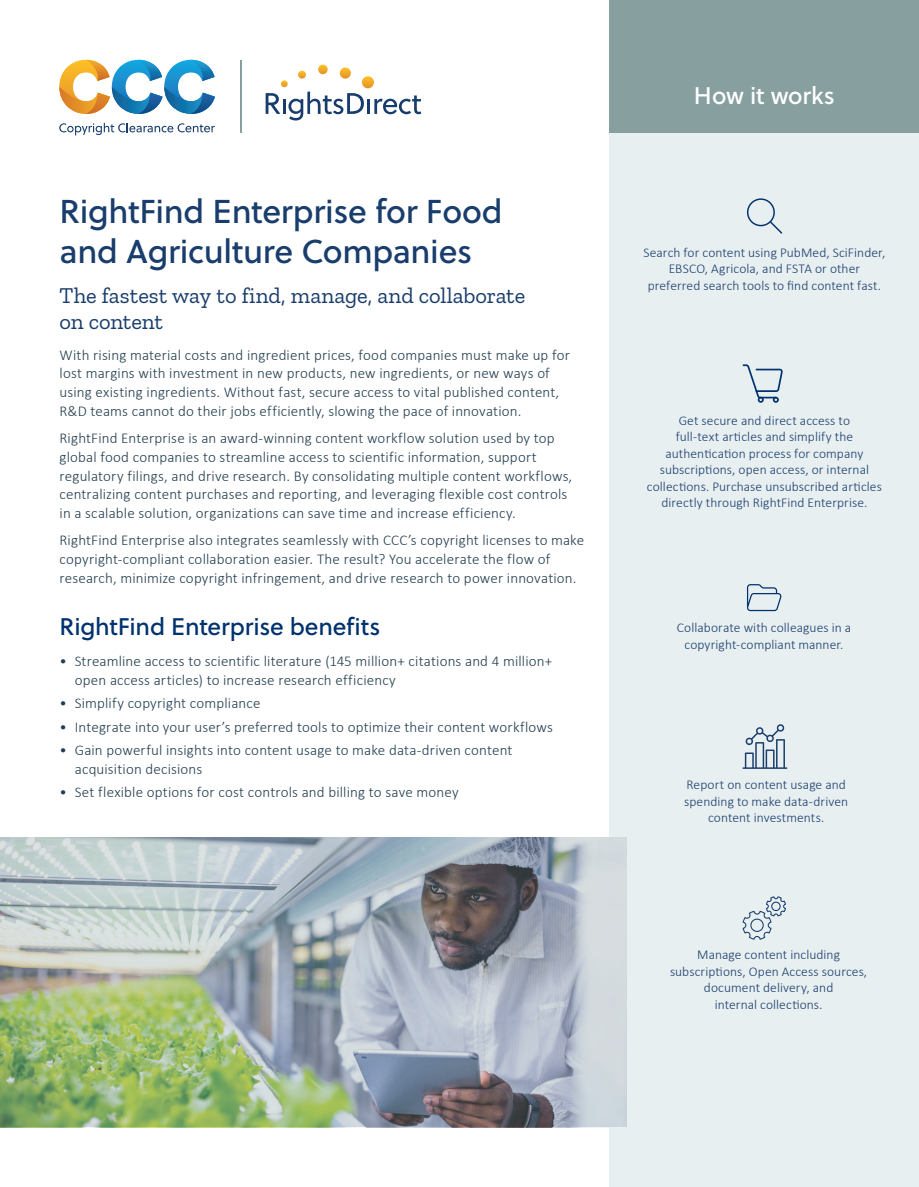
<style>
.page{position:relative;width:919px;height:1187px;background:#fff}
.page>*{position:absolute;margin:0;border:0;box-sizing:border-box;transform-origin:0 0}
.t1{font:33px/39.6px "Soleil Bk";letter-spacing:-.01em;color:#193d6c}
.subhead{font:24px "Soleil Bk";letter-spacing:-.005em;color:#00326e}
.t2{font:24px "Soleil Bk";letter-spacing:-.005em;color:#fff}
.t3{font:22.5px/26.2px "Zilla Slab";letter-spacing:-.005em;color:#193d6c}
.t4{font:300 15px/18.8px "Calibri";letter-spacing:.01em;color:#233d4e}
.t5{font:300 13.5px/16.5px "Calibri";letter-spacing:.005em;color:#193d6c;text-align:center}
</style>
<div class="page">
<div style="left:609px;top:0;width:309px;height:1186px;background:#e8eff1"></div>
<div style="left:609px;top:0;width:309px;height:133px;background:#889fa0"></div>
<img style="left:0;top:837px;width:626px;height:290px">
<svg style="left:59px;top:123px;width:156px;height:12px"></svg>
<svg style="left:59px;top:60px;width:156px;height:54px"></svg>
<svg style="left:265px;top:65px;width:156px;height:55px"></svg>
<hr style="left:240px;top:60px;width:1px;height:72px;background:#889fa0">
<svg style="left:742px;top:896px;width:44px;height:43px"></svg>
<svg style="left:747px;top:198px;width:35px;height:36px"></svg>
<svg style="left:742px;top:724px;width:45px;height:44px"></svg>
<svg style="left:742px;top:364px;width:40px;height:39px"></svg>
<svg style="left:747px;top:584px;width:34px;height:27px"></svg>
<p class="t1" style="left:60px;top:190px;width:444px">RightFind Enterprise for Food and Agriculture Companies</p>
<p class="t3" style="left:60px;top:282px;width:467px">The fastest way to find, manage, and collaborate on content</p>
<p class="t4" style="left:60px;top:345px;width:512px">With rising material costs and ingredient prices, food companies must make up for lost margins with investment in new products, new ingredients, or new ways of using existing ingredients. Without fast, secure access to vital published content, R&amp;D teams cannot do their jobs efficiently, slowing the pace of innovation.</p>
<p class="t4" style="left:60px;top:428px;width:514px">RightFind Enterprise is an award-winning content workflow solution used by top global food companies to streamline access to scientific information, support regulatory filings, and drive research. By consolidating multiple content workflows, centralizing content purchases and reporting, and leveraging flexible cost controls in a scalable solution, organizations can save time and increase efficiency.</p>
<p class="t4" style="left:60px;top:531px;width:526px">RightFind Enterprise also integrates seamlessly with CCC’s copyright licenses to make copyright-compliant collaboration easier. The result? You accelerate the flow of research, minimize copyright infringement, and drive research to power innovation.</p>
<p class="subhead" style="left:60px;top:608px;width:322px">RightFind Enterprise benefits</p>
<p class="t4" style="left:75px;top:651px;width:479px;text-indent:-15px">• Streamline access to scientific literature (145 million+ citations and 4 million+ open access articles) to increase research efficiency</p>
<p class="t4" style="left:60px;top:693px;width:202px">• Simplify copyright compliance</p>
<p class="t4" style="left:60px;top:717px;width:495px">• Integrate into your user’s preferred tools to optimize their content workflows</p>
<p class="t4" style="left:75px;top:740px;width:439px;text-indent:-15px">• Gain powerful insights into content usage to make data-driven content acquisition decisions</p>
<p class="t4" style="left:60px;top:782px;width:400px">• Set flexible options for cost controls and billing to save money</p>
<p class="t2" style="left:694px;top:77px;width:142px">How it works</p>
<p class="t5" style="left:643px;top:244px;width:243px">Search for content using PubMed, SciFinder,<br>EBSCO, Agricola, and FSTA or other preferred search tools to find content fast.</p>
<p class="t5" style="left:646px;top:412px;width:236px">Get secure and direct access to<br>full-text articles and simplify the authentication process for company subscriptions, open access, or internal collections. Purchase unsubscribed articles directly through RightFind Enterprise.</p>
<p class="t5" style="left:676px;top:619px;width:176px">Collaborate with colleagues in a</p>
<p class="t5" style="left:684px;top:635px;width:161px">copyright-compliant manner.</p>
<p class="t5" style="left:684px;top:776px;width:165px">Report on content usage and spending to make data-driven content investments.</p>
<p class="t5" style="left:697px;top:946px;width:144px">Manage content including</p>
<p class="t5" style="left:670px;top:962px;width:199px">subscriptions, Open Access sources, document delivery, and</p>
<p class="t5" style="left:714px;top:995px;width:109px">internal collections.</p>
</div>
